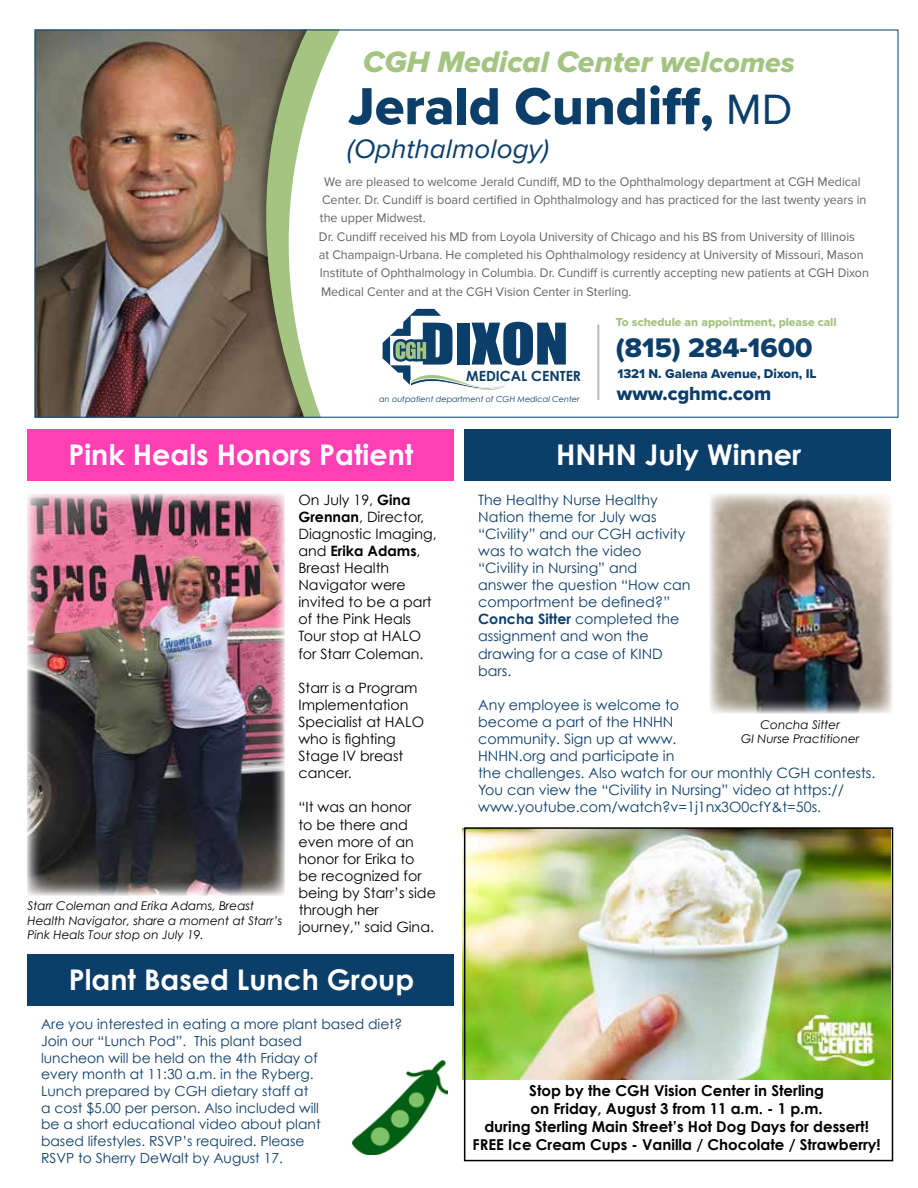
<style>
.page{position:relative;width:918px;height:1188px;background:#fff}
.page>*{position:absolute;margin:0;border:0;box-sizing:border-box;transform-origin:0 0}
.t1{font:54.15px "Proxima Nova Extrabld";color:#0c3e6a}
.t2{font:30.6px "Proxima Nova Extrabld It";color:#a4c481}
.t3{font:700 28.5px "Century Gothic";color:#fff}
.t4{font:27.9px "Proxima Nova Extrabld";color:#0c3e6a}
.t5{font:italic 27.75px "Proxima Nova";color:#0c3e6a}
.t6{font:19.65px "Proxima Nova Extrabld";color:#0c3e6a}
.t7{font:700 15px/18px "Century Gothic";color:#000;text-align:center}
.t8{font:14.25px/17.1px "Century Gothic";color:#0c3e6a}
.t9{font:14.25px/17.1px "Century Gothic";color:#000}
.t10{font:700 13.95px "Century Gothic";color:#0c3e6a}
.t11{font:13.8px/16.6px "Century Gothic";color:#0c3e6a}
.t12{font:13.2px "Proxima Nova Extrabld";color:#0c3e6a}
.t13{font:12.9px/18.3px "Proxima Nova";color:#636466}
.t14{font:italic 12px/14.4px "Century Gothic";color:#000}
.t15{font:12px "Proxima Nova Extrabld";color:#a4c481}
.t16{font:italic 8.1px "Century Gothic";color:#0c3e6a}
.s1{font-size:28.8px}
.s2{font-size:50.7px}
.s3{font-family:"Proxima Nova";font-size:43.95px}
.s4{font-weight:700}
</style>
<div class="page">
<img style="left:37px;top:31px;width:156px;height:385px">
<svg style="left:193px;top:31px;width:146px;height:385px"></svg>
<hr style="left:597px;top:325px;width:2px;height:74px;background:#bcbec0">
<svg style="left:383px;top:309px;width:183px;height:81px"></svg>
<div style="left:27px;top:429px;width:426px;height:51px;background:#ff40b4"></div>
<img style="left:27px;top:494px;width:258px;height:402px">
<div style="left:465px;top:429px;width:426px;height:51px;background:#0c3e6a"></div>
<img style="left:710px;top:494px;width:182px;height:220px">
<img style="left:463px;top:828px;width:427px;height:252px">
<div style="left:464px;top:827px;width:429px;height:334px;border:2px solid #000"></div>
<div style="left:28px;top:954px;width:426px;height:51px;background:#0c3e6a"></div>
<img style="left:353px;top:1060px;width:95px;height:95px">
<h2 class="t2" style="left:363px;top:44px;width:433px">CGH Medical Center wel<span class="s1">comes</span></h2>
<h1 class="t1" style="left:348px;top:66px;width:446px">Jerald Cundiff<span class="s2">,</span> <span class="s3">MD</span></h1>
<h3 class="t5" style="left:347px;top:133px;width:203px">(Ophthalmology)</h3>
<p class="t13" style="left:319px;top:173px;width:552px;text-indent:5px">We are pleased to welcome Jerald Cundiff, MD to the Ophthalmology department at CGH Medical Center. Dr. Cundiff is board certified in Ophthalmology and has practiced for the last twenty years in the upper Midwest.<br>Dr. Cundiff received his MD from Loyola University of Chicago and his BS from University of Illinois<br>at Champaign-Urbana. He completed his Ophthalmology residency at University of Missouri, Mason Institute of Ophthalmology in Columbia. Dr. Cundiff is currently accepting new patients at CGH Dixon Medical Center and at the CGH Vision Center in Sterling.</p>
<h3 class="t4" style="left:616px;top:327px;width:198px">(815) 284-1600</h3>
<p class="t15" style="left:616px;top:313px;width:222px">To schedule an appointment, please call</p>
<p class="t10" style="left:466px;top:367px;width:116px">MEDICAL CENTER</p>
<p class="t12" style="left:617px;top:364px;width:201px">1321 N. Galena Avenue, Dixon, IL</p>
<p class="t16" style="left:379px;top:395px;width:202px">an outpatient department of CGH Medical Center</p>
<h3 class="t6" style="left:617px;top:379px;width:156px">www.cghmc.com</h3>
<h3 class="t3" style="left:68px;top:437px;width:346px">Pink Heals Honors Patient</h3>
<p class="t14" style="left:27px;top:899px;width:257px">Starr Coleman and Erika Adams, Breast<br>Health Navigator, share a moment at Starr’s<br>Pink Heals Tour stop on July 19.</p>
<p class="t9" style="left:298px;top:491px;width:140px">On July 19, <span class="s4">Gina<br>Grennan</span>, Director,<br>Diagnostic Imaging, and <span class="s4">Erika Adams</span>,<br>Breast Health<br>Navigator were invited to be a part of the Pink Heals<br>Tour stop at HALO for Starr Coleman.</p>
<p class="t9" style="left:298px;top:679px;width:127px">Starr is a Program<br>Implementation<br>Specialist at HALO who is fighting<br>Stage IV breast cancer.</p>
<p class="t9" style="left:298px;top:799px;width:139px">“It was an honor<br>to be there and even more of an honor for Erika to be recognized for being by Starr’s side through her journey,” said Gina.</p>
<h3 class="t3" style="left:69px;top:962px;width:347px">Plant Based Lunch Group</h3>
<p class="t11" style="left:41px;top:1016px;width:363px">Are you interested in eating a more plant based diet?<br>Join our “Lunch Pod”. This plant based<br>luncheon will be held on the 4th Friday of<br>every month at 11:30 a.m. in the Ryberg.<br>Lunch prepared by CGH dietary staff at<br>a cost $5.00 per person. Also included will<br>be a short educational video about plant<br>based lifestyles. RSVP’s required. Please<br>RSVP to Sherry DeWalt by August 17.</p>
<h3 class="t3" style="left:556px;top:437px;width:247px">HNHN July Winner</h3>
<p class="t8" style="left:478px;top:491px;width:214px">The Healthy Nurse Healthy<br>Nation theme for July was “Civility” and our CGH activity was to watch the video “Civility in Nursing” and<br>answer the question “How can comportment be defined?”<br><span class="s4">Concha Sitter</span> completed the assignment and won the drawing for a case of KIND bars.</p>
<p class="t8" style="left:478px;top:696px;width:399px">Any employee is welcome to<br>become a part of the HNHN<br>community. Sign up at www.<br>HNHN.org and participate in<br>the challenges. Also watch for our monthly CGH contests.<br>You can view the “Civility in Nursing” video at https:// www.youtube.com/watch?v=1j1nx3O0cfY&amp;t=50s.</p>
<p class="t14" style="left:741px;top:717px;width:120px;text-align:center">Concha Sitter<br>GI Nurse Practitioner</p>
<p class="t7" style="left:473px;top:1081px;width:410px">Stop by the CGH Vision Center in Sterling<br>on Friday, August 3 from 11 a.m. - 1 p.m.<br>during Sterling Main Street’s Hot Dog Days for dessert!<br>FREE Ice Cream Cups - Vanilla / Chocolate / Strawberry!</p>
</div>
